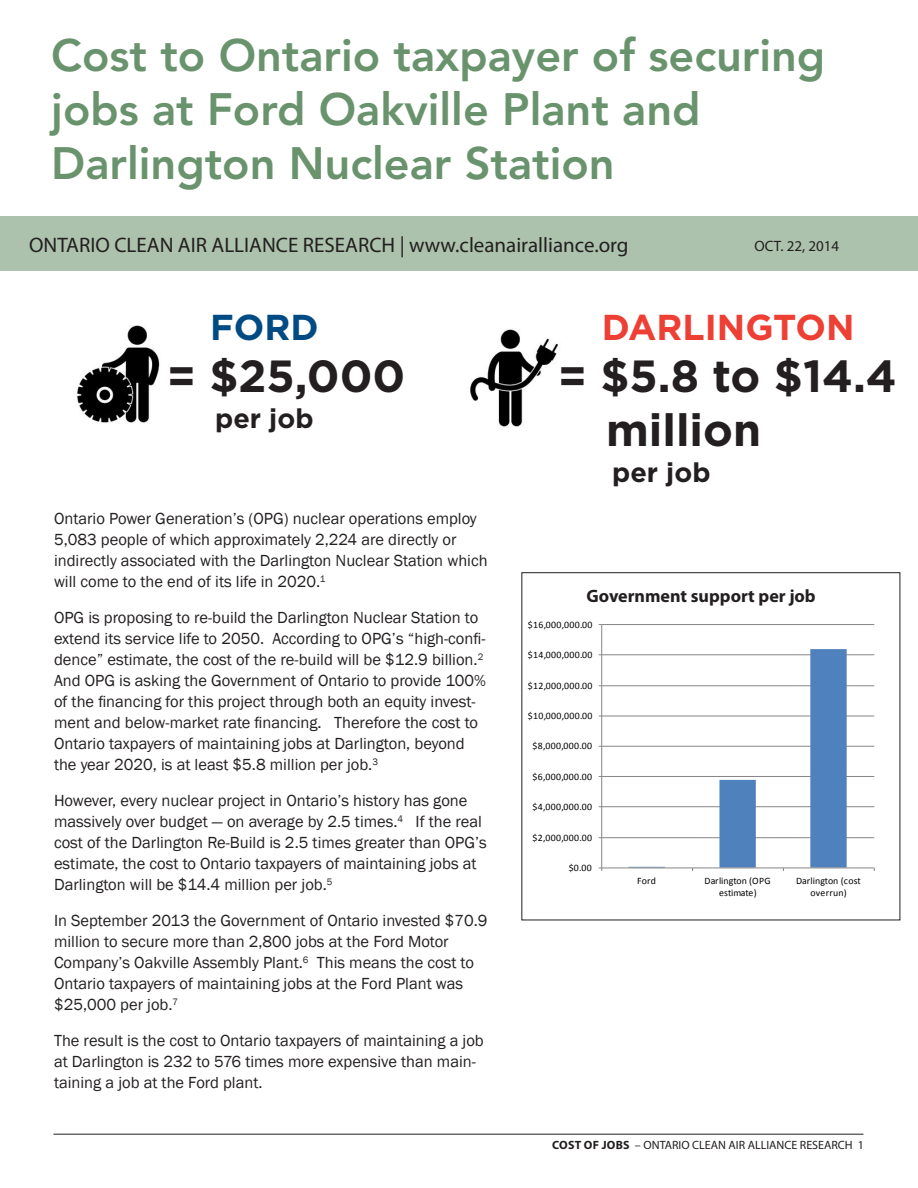
<style>
.page{position:relative;width:918px;height:1188px;background:#fff}
.page>*{position:absolute;margin:0;border:0;box-sizing:border-box;transform-origin:0 0}
.t1{font:800 45px/54px "Avenir LT Std";color:#69936c}
.t2{font:700 45px "Gotham";color:#231f20}
.t3{font:700 36px "Gotham";color:#ee3f34}
.t4{font:700 36px "Gotham";color:#004b84}
.t5{font:700 27px "Gotham";color:#231f20}
.t6{font:21px "Myriad Pro";color:#231f20}
.t7{font:700 18px "Myriad Pro";color:#231f20}
.t8{font:16.5px/21px "Franklin Gothic";color:#231f20}
.t9{font:15px "Myriad Pro";color:#231f20}
.t10{font:12px "Myriad Pro";color:#231f20}
.t11{font:9.9px "Calibri";letter-spacing:.03em;color:#000}
.t12{font:9.9px/12.1px "Calibri";color:#000;text-align:center}
.t13{font:9.9px/12.1px "Calibri";letter-spacing:.01em;color:#000;text-align:center}
.s1{font-weight:700}
</style>
<div class="page">
<hr style="left:53px;top:1134px;width:810px;height:1px;background:#231f20">
<div style="left:0;top:216px;width:918px;height:54px;background:#acc2ac"></div>
<img style="left:77px;top:325px;width:83px;height:98px">
<img style="left:470px;top:329px;width:88px;height:98px">
<hr style="left:602px;top:837px;width:272px;height:1px;background:#868686">
<hr style="left:602px;top:806px;width:272px;height:1px;background:#868686">
<hr style="left:602px;top:776px;width:272px;height:1px;background:#868686">
<hr style="left:602px;top:746px;width:272px;height:1px;background:#868686">
<hr style="left:602px;top:716px;width:272px;height:1px;background:#868686">
<hr style="left:602px;top:685px;width:272px;height:1px;background:#868686">
<hr style="left:602px;top:654px;width:272px;height:1px;background:#868686">
<hr style="left:602px;top:624px;width:272px;height:1px;background:#868686">
<svg style="left:629px;top:649px;width:218px;height:219px"></svg>
<hr style="left:601px;top:625px;width:1px;height:243px;background:#868686">
<hr style="left:602px;top:868px;width:272px;height:1px;background:#868686">
<p class="t1" style="left:51px;top:29px;width:775px">Cost to Ontario taxpayer of securing jobs at Ford Oakville Plant and<br>Darlington Nuclear Station</p>
<p class="t6" style="left:29px;top:232px;width:601px">ONTARIO CLEAN AIR ALLIANCE RESEARCH | www.cleanairalliance.org</p>
<p class="t9" style="left:754px;top:237px;width:86px">OCT. 22, 2014</p>
<p class="t4" style="left:210px;top:304px;width:110px">FORD</p>
<p class="t3" style="left:602px;top:304px;width:254px">DARLINGTON</p>
<p class="t2" style="left:167px;top:346px;width:240px">= $25,000</p>
<p class="t5" style="left:215px;top:401px;width:100px">per job</p>
<p class="t8" style="left:54px;top:509px;width:435px">Ontario Power Generation’s (OPG) nuclear operations employ 5,083 people of which approximately 2,224 are directly or indirectly associated with the Darlington Nuclear Station which will come to the end of its life in 2020.<sup>1</sup></p>
<p class="t8" style="left:54px;top:608px;width:434px">OPG is proposing to re-build the Darlington Nuclear Station to extend its service life to 2050. According to OPG’s “high-confi&shy;dence” estimate, the cost of the re-build will be $12.9 billion.<sup>2<br></sup>And OPG is asking the Government of Ontario to provide 100% of the financing for this project through both an equity invest&shy;ment and below-market rate financing. Therefore the cost to Ontario taxpayers of maintaining jobs at Darlington, beyond the year 2020, is at least $5.8 million per job.<sup>3</sup></p>
<p class="t8" style="left:54px;top:791px;width:434px">However, every nuclear project in Ontario’s history has gone massively over budget — on average by 2.5 times.<sup>4</sup> If the real cost of the Darlington Re-Build is 2.5 times greater than OPG’s estimate, the cost to Ontario taxpayers of maintaining jobs at Darlington will be $14.4 million per job.<sup>5</sup></p>
<p class="t8" style="left:54px;top:911px;width:435px">In September 2013 the Government of Ontario invested $70.9 million to secure more than 2,800 jobs at the Ford Motor Company’s Oakville Assembly Plant.<sup>6</sup> This means the cost to Ontario taxpayers of maintaining jobs at the Ford Plant was $25,000 per job.<sup>7</sup></p>
<p class="t8" style="left:54px;top:1031px;width:431px">The result is the cost to Ontario taxpayers of maintaining a job at Darlington is 232 to 576 times more expensive than main&shy;taining a job at the Ford plant.</p>
<p class="t2" style="left:558px;top:346px;width:340px">= $5.8 to $14.4</p>
<p class="t2" style="left:606px;top:400px;width:157px">million</p>
<p class="t5" style="left:612px;top:455px;width:100px">per job</p>
<p class="t7" style="left:586px;top:584px;width:231px">Government support per job</p>
<p class="t11" style="left:528px;top:618px;width:66px">$16,000,000.00</p>
<p class="t11" style="left:528px;top:649px;width:66px">$14,000,000.00</p>
<p class="t11" style="left:528px;top:679px;width:66px">$12,000,000.00</p>
<p class="t11" style="left:528px;top:709px;width:66px">$10,000,000.00</p>
<p class="t11" style="left:533px;top:740px;width:61px">$8,000,000.00</p>
<p class="t11" style="left:533px;top:770px;width:61px">$6,000,000.00</p>
<p class="t11" style="left:533px;top:801px;width:61px">$4,000,000.00</p>
<p class="t11" style="left:533px;top:831px;width:61px">$2,000,000.00</p>
<p class="t11" style="left:569px;top:861px;width:25px">$0.00</p>
<p class="t11" style="left:637px;top:874px;width:20px">Ford</p>
<p class="t12" style="left:705px;top:875px;width:68px">Darlington (OPG estimate)</p>
<p class="t13" style="left:796px;top:875px;width:66px">Darlington (cost overrun)</p>
<p class="t10" style="left:552px;top:1138px;width:313px"><span class="s1">COST OF JOBS</span> – ONTARIO CLEAN AIR ALLIANCE RESEARCH 1</p>
</div>
